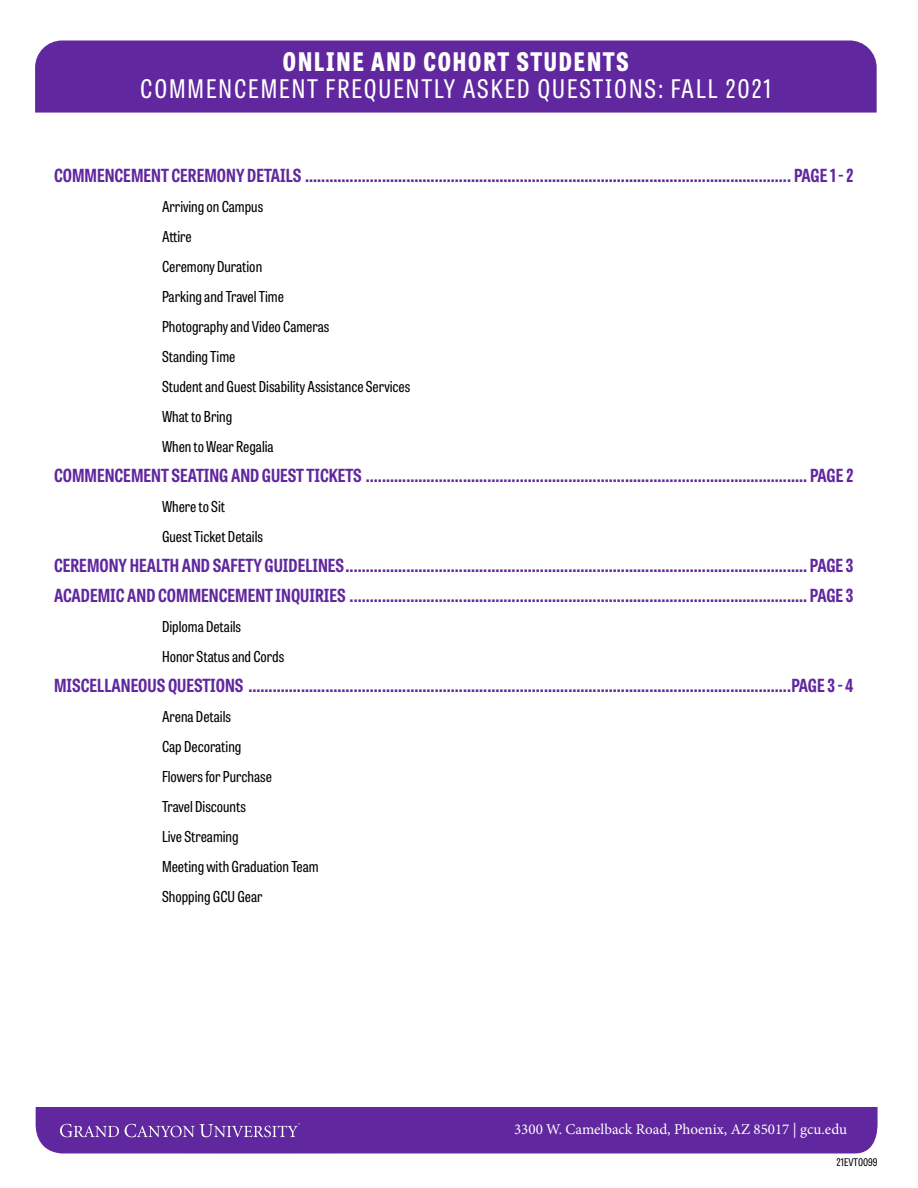
<style>
.page{position:relative;width:918px;height:1188px;background:#fff}
.page>*{position:absolute;margin:0;border:0;box-sizing:border-box;transform-origin:0 0}
.t1{font:25.5px "Tablet Gothic Condensed";letter-spacing:.075em;color:#fff}
.t2{font:800 25.5px "Tablet Gothic Condensed";letter-spacing:.075em;color:#fff}
.t3{font:700 18px/30px "Tablet Gothic Condensed";color:#60279e}
.t4{font:15px/30px "Tablet Gothic Condensed";color:#000}
.t5{font:15px "Minion Pro";color:#fff}
.t6{font:10.5px "Tablet Gothic Condensed";color:#000}
</style>
<div class="page">
<div style="left:35px;top:40px;width:842px;height:73px;background:#60279e"></div>
<div style="left:35px;top:1107px;width:843px;height:47px;background:#60279e"></div>
<h1 class="t2" style="left:283px;top:43px;width:348px">ONLINE AND COHORT STUDENTS</h1>
<h1 class="t1" style="left:140px;top:72px;width:633px">COMMENCEMENT FREQUENTLY ASKED QUESTIONS: FALL 2021</h1>
<p class="t3" style="left:54px;top:160px;width:801px">COMMENCEMENT CEREMONY DETAILS ........................................................................................................................ PAGE 1 - 2</p>
<p class="t4" style="left:162px;top:191px;width:250px">Arriving on Campus<br>Attire<br>Ceremony Duration<br>Parking and Travel Time<br>Photography and Video Cameras<br>Standing Time<br>Student and Guest Disability Assistance Services<br>What to Bring<br>When to Wear Regalia</p>
<p class="t3" style="left:54px;top:460px;width:801px">COMMENCEMENT SEATING AND GUEST TICKETS ............................................................................................................. PAGE 2</p>
<p class="t4" style="left:162px;top:491px;width:103px">Where to Sit<br>Guest Ticket Details</p>
<p class="t3" style="left:54px;top:550px;width:801px">CEREMONY HEALTH AND SAFETY GUIDELINES.................................................................................................................. PAGE 3<br>ACADEMIC AND COMMENCEMENT INQUIRIES ................................................................................................................. PAGE 3</p>
<p class="t4" style="left:162px;top:611px;width:124px">Diploma Details<br>Honor Status and Cords</p>
<p class="t3" style="left:54px;top:670px;width:801px">MISCELLANEOUS QUESTIONS ......................................................................................................................................PAGE 3 - 4</p>
<p class="t4" style="left:162px;top:701px;width:158px">Arena Details<br>Cap Decorating<br>Flowers for Purchase<br>Travel Discounts<br>Live Streaming<br>Meeting with Graduation Team<br>Shopping GCU Gear</p>
<p class="t5" style="left:514px;top:1119px;width:334px">3300 W. Camelback Road, Phoenix, AZ 85017 | gcu.edu</p>
<p class="t6" style="left:837px;top:1155px;width:42px">21EVT0099</p>
</div>
